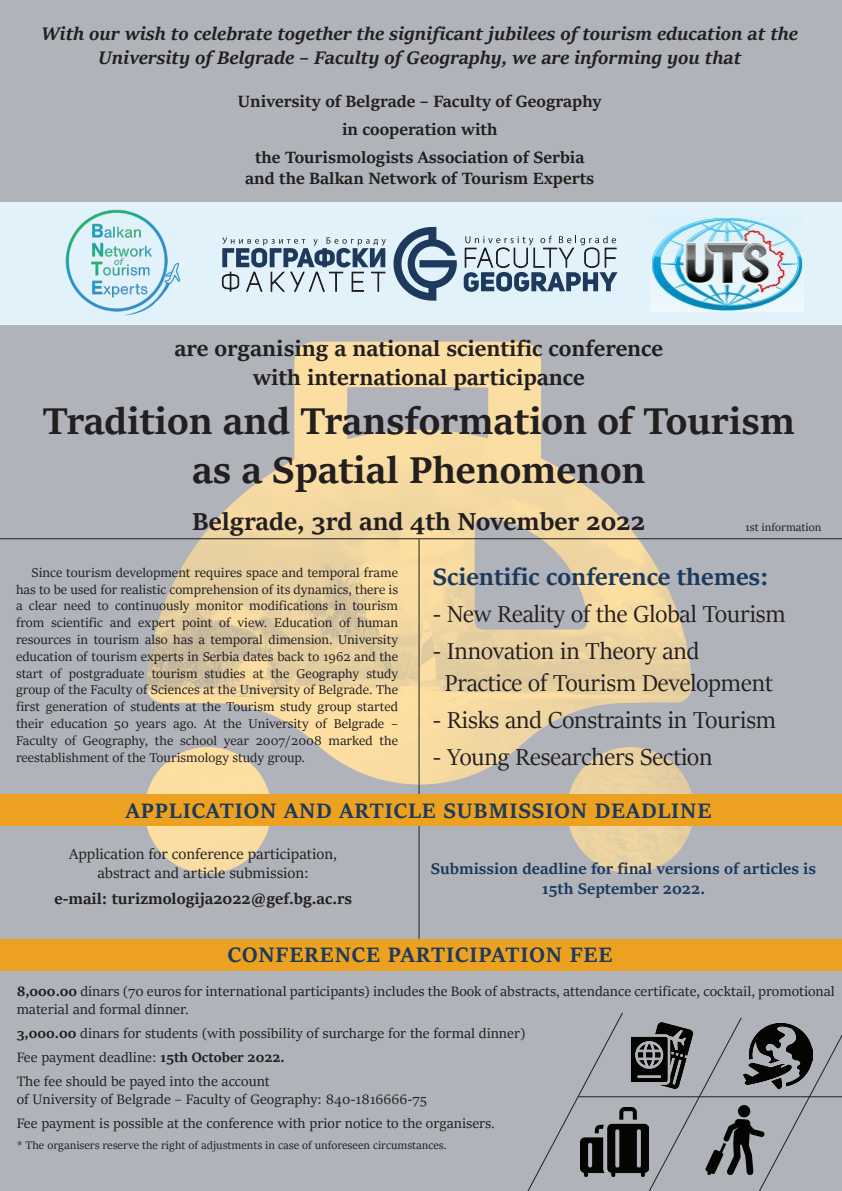
<style>
.page{position:relative;width:842px;height:1191px;background:#fff}
.page>*{position:absolute;margin:0;border:0;box-sizing:border-box;transform-origin:0 0}
.t1{font:700 41px/49.2px "Sitka Heading";color:#231f20;text-align:center}
.t2{font:700 27px "Sitka Heading";color:#231f20}
.t3{font:26px/31.2px "Sitka Banner";color:#231f20}
.t4{font:700 26px "Sitka Heading";color:#1d3a5d}
.t5{font:700 24px/28.8px "Sitka Heading";color:#231f20;text-align:center}
.t6{font:700 23px "Sitka Heading";letter-spacing:.04em;color:#1d3a5d}
.t7{font:italic 700 20px/24px "Sitka Heading";color:#231f20;text-align:center}
.t8{font:700 18px/27.6px "Sitka Heading";color:#231f20;text-align:center}
.t9{font:700 17px/20.4px "Sitka Heading";color:#1d3a5d;text-align:center}
.t10{font:700 17px "Sitka Heading";color:#231f20}
.t11{font:16px/19.2px "Sitka Heading";color:#231f20;text-align:center}
.t12{font:15px/24px "Sitka Heading";color:#231f20}
.t13{font:14px/16.8px "Sitka Heading";color:#231f20;text-align:justify}
.t14{font:12px "Sitka Heading";color:#231f20}
.s1{font-weight:700}
</style>
<div class="page">
<img style="left:0;top:0;width:842px;height:1191px">
<div style="left:314px;top:37px;width:243px;height:74px;background:#b0b4ba"></div>
<div style="left:280px;top:1013px;width:291px;height:139px;background:#b0b4ba"></div>
<hr style="left:418px;top:539px;width:2px;height:404px;background:#231f20">
<hr style="left:0;top:538px;width:842px;height:1px;background:#231f20">
<hr style="left:578px;top:1096px;width:264px;height:1px;background:#231f20">
<div style="left:516px;top:1011px;width:108px;height:180px;background:#b0b4ba"></div>
<div style="left:635px;top:1016px;width:207px;height:175px;background:#b0b4ba"></div>
<div style="left:0;top:794px;width:842px;height:31px;background:#eca220"></div>
<div style="left:0;top:940px;width:842px;height:31px;background:#eca220"></div>
<img style="left:581px;top:1108px;width:68px;height:68px">
<img style="left:629px;top:1022px;width:66px;height:66px">
<img style="left:701px;top:1105px;width:68px;height:69px">
<img style="left:744px;top:1021px;width:69px;height:69px">
<div style="left:0;top:202px;width:842px;height:122px;background:#e1f2fa"></div>
<img style="left:651px;top:218px;width:152px;height:93px">
<img style="left:65px;top:209px;width:116px;height:107px">
<svg style="left:393px;top:227px;width:64px;height:74px"></svg>
<svg style="left:464px;top:236px;width:153px;height:56px"></svg>
<svg style="left:221px;top:237px;width:165px;height:55px"></svg>
<h3 class="t7" style="left:41px;top:20px;width:758px">With our wish to celebrate together the significant jubilees of tourism education at the<br>University of Belgrade – Faculty of Geography, we are informing you that</h3>
<p class="t8" style="left:238px;top:87px;width:365px">University of Belgrade – Faculty of Geography in cooperation with<br>the Tourismologists Association of Serbia</p>
<p class="t8" style="left:245px;top:163px;width:351px">and the Balkan Network of Tourism Experts</p>
<h3 class="t5" style="left:174px;top:332px;width:490px">are organising a national scientific conference with international participance</h3>
<h1 class="t1" style="left:43px;top:394px;width:754px">Tradition and Transformation of Tourism as a Spatial Phenomenon</h1>
<h2 class="t2" style="left:192px;top:501px;width:455px">Belgrade, 3rd and 4th November 2022</h2>
<p class="t13" style="left:16px;top:563px;width:384px;text-indent:16px">Since tourism development requires space and temporal frame has to be used for realistic comprehension of its dynamics, there is a clear need to continuously monitor modifications in tourism from scientific and expert point of view. Education of human resources in tourism also has a temporal dimension. University education of tourism experts in Serbia dates back to 1962 and the start of postgraduate tourism studies at the Geography study group of the Faculty of Sciences at the University of Belgrade. The first generation of students at the Tourism study group started their education 50 years ago. At the University of Belgrade – Faculty of Geography, the school year 2007/2008 marked the reestablishment of the Tourismology study group.</p>
<h3 class="t4" style="left:433px;top:557px;width:337px">Scientific conference themes:</h3>
<p class="t14" style="left:745px;top:518px;width:78px">1st information</p>
<h3 class="t3" style="left:433px;top:597px;width:354px">- New Reality of the Global Tourism</h3>
<h3 class="t3" style="left:445px;top:634px;width:329px;text-indent:-12px">- Innovation in Theory and<br>Practice of Tourism Development</h3>
<h3 class="t3" style="left:433px;top:703px;width:345px">- Risks and Constraints in Tourism</h3>
<h3 class="t3" style="left:433px;top:740px;width:281px">- Young Researchers Section</h3>
<h3 class="t6" style="left:126px;top:794px;width:587px">APPLICATION AND ARTICLE SUBMISSION DEADLINE</h3>
<p class="t11" style="left:69px;top:843px;width:269px">Application for conference participation, abstract and article submission:</p>
<p class="t10" style="left:54px;top:886px;width:299px">e-mail: turizmologija2022@gef.bg.ac.rs</p>
<p class="t9" style="left:431px;top:856px;width:387px">Submission deadline for final versions of articles is<br>15th September 2022.</p>
<h3 class="t6" style="left:228px;top:938px;width:386px">CONFERENCE PARTICIPATION FEE</h3>
<p class="t12" style="left:17px;top:981px;width:820px;line-height:18px"><span class="s1">8,000.00</span> dinars (70 euros for international participants) includes the Book of abstracts, attendance certificate, cocktail, promotional material and formal dinner.</p>
<p class="t12" style="left:17px;top:1020px;width:510px"><span class="s1">3,000.00</span> dinars for students (with possibility of surcharge for the formal dinner)<br>Fee payment deadline: <span class="s1">15th October 2022.<br></span>The fee should be payed into the account</p>
<p class="t12" style="left:17px;top:1086px;width:480px">of University of Belgrade – Faculty of Geography: 840-1816666-75<br>Fee payment is possible at the conference with prior notice to the organisers.</p>
<p class="t14" style="left:17px;top:1136px;width:431px">* The organisers reserve the right of adjustments in case of unforeseen circumstances.</p>
</div>
